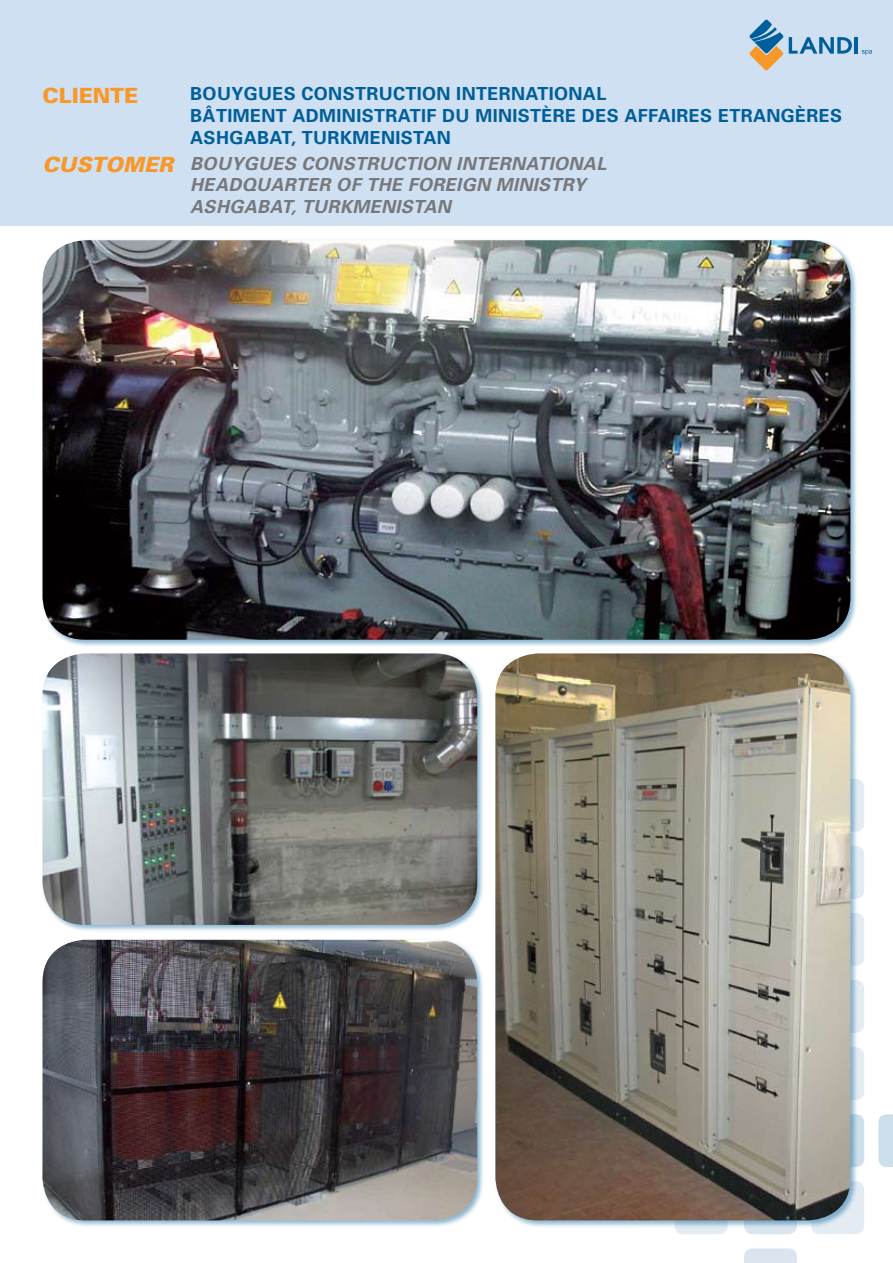
<style>
.page{position:relative;width:893px;height:1263px;background:#fff}
.page>*{position:absolute;margin:0;border:0;box-sizing:border-box;transform-origin:0 0}
.t1{font:italic 900 21px "Univers";color:#f89828}
.t2{font:900 21px "Univers";color:#f89828}
.t3{font:700 18px/21.6px "Univers";letter-spacing:.02em;color:#005f9a}
.t4{font:italic 700 18px/21.6px "Univers";letter-spacing:.02em;color:#77787b}
</style>
<div class="page">
<div style="left:811px;top:1114px;width:53px;height:53px;background:#cddfeb;border-radius:8px"></div>
<div style="left:811px;top:913px;width:53px;height:53px;background:#e3ebf3;border-radius:8px"></div>
<div style="left:811px;top:1181px;width:53px;height:53px;background:#e3ebf3;border-radius:8px"></div>
<div style="left:811px;top:980px;width:53px;height:53px;background:#e3ebf3;border-radius:8px"></div>
<div style="left:811px;top:1047px;width:53px;height:53px;background:#e3ebf3;border-radius:8px"></div>
<div style="left:811px;top:846px;width:53px;height:53px;background:#e3ebf3;border-radius:8px"></div>
<div style="left:811px;top:779px;width:53px;height:53px;background:#e3ebf3;border-radius:8px"></div>
<svg style="left:878px;top:1114px;width:15px;height:53px"></svg>
<div style="left:744px;top:1181px;width:53px;height:53px;background:#dae5ef;border-radius:8px"></div>
<div style="left:675px;top:1181px;width:53px;height:53px;background:#e3ebf3;border-radius:8px"></div>
<svg style="left:744px;top:1248px;width:53px;height:15px"></svg>
<div style="left:0;top:0;width:893px;height:225px;background:#cfe0f3"></div>
<svg style="left:862px;top:50px;width:10px;height:5px"></svg>
<svg style="left:789px;top:37px;width:63px;height:17px"></svg>
<hr style="left:854px;top:37px;width:4px;height:17px;background:#005f9a">
<svg style="left:749px;top:20px;width:34px;height:51px"></svg>
<div style="left:494px;top:652px;width:364px;height:576px;background:#005f9a;opacity:.45"></div>
<img style="left:495px;top:653px;width:355px;height:567px">
<div style="left:41px;top:938px;width:444px;height:290px;background:#005f9a;opacity:.45"></div>
<img style="left:43px;top:940px;width:434px;height:280px">
<div style="left:41px;top:239px;width:817px;height:408px;background:#005f9a;opacity:.45"></div>
<img style="left:43px;top:240px;width:807px;height:400px">
<div style="left:41px;top:652px;width:444px;height:280px;background:#005f9a;opacity:.45"></div>
<img style="left:43px;top:653px;width:434px;height:272px">
<p class="t2" style="left:43px;top:82px;width:97px">CLIENTE</p>
<p class="t1" style="left:43px;top:151px;width:132px">CUSTOMER</p>
<p class="t3" style="left:190px;top:83px;width:418px">BOUYGUES CONSTRUCTION INTERNATIONAL<br>BÂTI MENT</p>
<p class="t3" style="left:293px;top:105px;width:55px">ADMINISTRATI</p>
<p class="t3" style="left:427px;top:105px;width:61px">F DU MINIST</p>
<p class="t3" style="left:541px;top:105px;width:128px">ÈRE DES AFFAIRES</p>
<p class="t3" style="left:718px;top:105px;width:26px">ETRANG</p>
<p class="t3" style="left:795px;top:105px;width:24px">ÈRES</p>
<p class="t3" style="left:190px;top:126px;width:53px">ASHGABAT</p>
<p class="t3" style="left:291px;top:126px;width:91px">, TURKMENISTAN</p>
<p class="t4" style="left:190px;top:152px;width:418px">BOUYGUES CONSTRUCTION INTERNATIONAL<br>HEA DQUARTER</p>
<p class="t4" style="left:336px;top:174px;width:43px">OF THE</p>
<p class="t4" style="left:408px;top:174px;width:13px">FOREIGN</p>
<p class="t4" style="left:496px;top:174px;width:29px">MINISTRY</p>
<p class="t4" style="left:190px;top:196px;width:28px">ASHGABAT</p>
<p class="t4" style="left:291px;top:196px;width:75px">, TURKMENISTAN</p>
</div>
